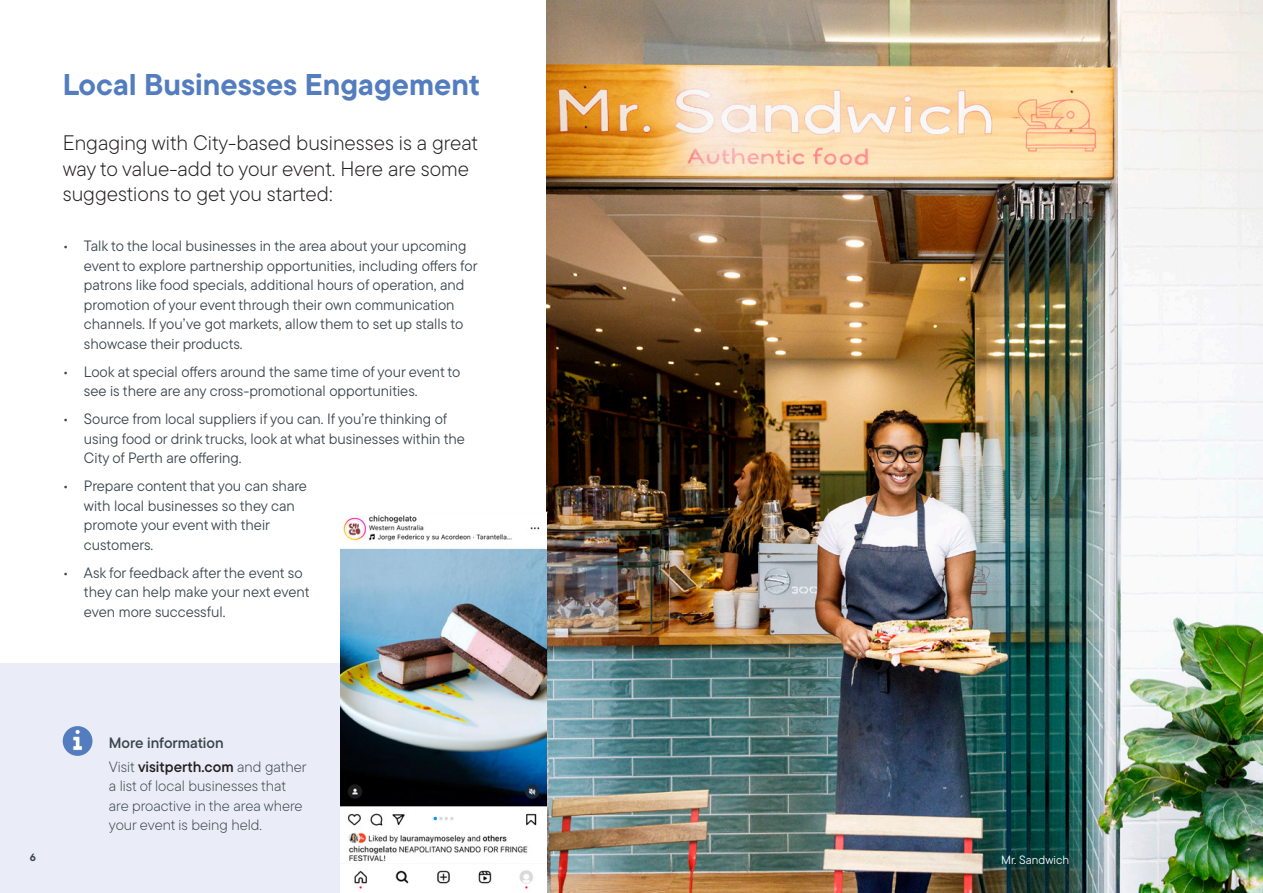
<style>
.page{position:relative;width:1263px;height:893px;background:#fff}
.page>*{position:absolute;margin:0;border:0;box-sizing:border-box;transform-origin:0 0}
.Heading_1{font:700 30px "TT Commons Pro";color:#537dbf}
.Intro_Paragraph{font:300 21px/25.5px "TT Commons Pro";color:#231f20}
.t1{font:15px/19.5px "TT Commons Pro";color:#3b454c}
.Intro_Paragraph-2{font:300 15px/19.5px "TT Commons Pro";color:#3b454c}
.Body{font:15px "TT Commons Pro Db";color:#3b454c}
.Body-2{font:12px "TT Commons Pro";color:#fff}
.t2{font:700 10.5px "TT Commons Pro";color:#3b454c}
.s1{font-family:"TT Commons Pro Db";font-weight:400;color:#231f20}
</style>
<div class="page">
<div style="left:0;top:663px;width:547px;height:230px;background:#eaedf7"></div>
<img style="left:547px;top:0;width:716px;height:893px">
<div style="left:63px;top:726px;width:29px;height:30px;background:#537dbf;border-radius:50%"></div>
<svg style="left:73px;top:729px;width:9px;height:21px"></svg>
<img style="left:341px;top:515px;width:206px;height:378px">
<p class="Heading_1" style="left:63px;top:62px;width:419px">Local Businesses Engagement</p>
<p class="Intro_Paragraph" style="left:63px;top:130px;width:417px">Engaging with City-based businesses is a great way to value-add to your event. Here are some suggestions to get you started:</p>
<p class="t1" style="left:84px;top:236px;width:395px;text-indent:-21px">• Talk to the local businesses in the area about your upcoming event to explore partnership opportunities, including offers for patrons like food specials, additional hours of operation, and promotion of your event through their own communication channels. If you’ve got markets, allow them to set up stalls to showcase their products.</p>
<p class="t1" style="left:84px;top:361px;width:378px;text-indent:-21px">• Look at special offers around the same time of your event to see is there are any cross-promotional opportunities.</p>
<p class="t1" style="left:84px;top:409px;width:382px;text-indent:-21px">• Source from local suppliers if you can. If you’re thinking of using food or drink trucks, look at what businesses within the<br>City of Perth are offering.</p>
<p class="t1" style="left:84px;top:476px;width:225px;text-indent:-21px">• Prepare content that you can share with local businesses so they can promote your event with their customers.</p>
<p class="t1" style="left:84px;top:562px;width:227px;text-indent:-21px">• Ask for feedback after the event so they can help make your next event even more successful.</p>
<p class="Body" style="left:109px;top:731px;width:116px">More information</p>
<p class="Intro_Paragraph-2" style="left:109px;top:756px;width:199px">Visit <span class="s1">visitperth.com</span> and gather a list of local businesses that are proactive in the area where your event is being held.</p>
<p class="t2" style="left:30px;top:850px;width:8px">6</p>
<p class="Body-2" style="left:1001px;top:851px;width:70px">Mr. Sandwich</p>
</div>
